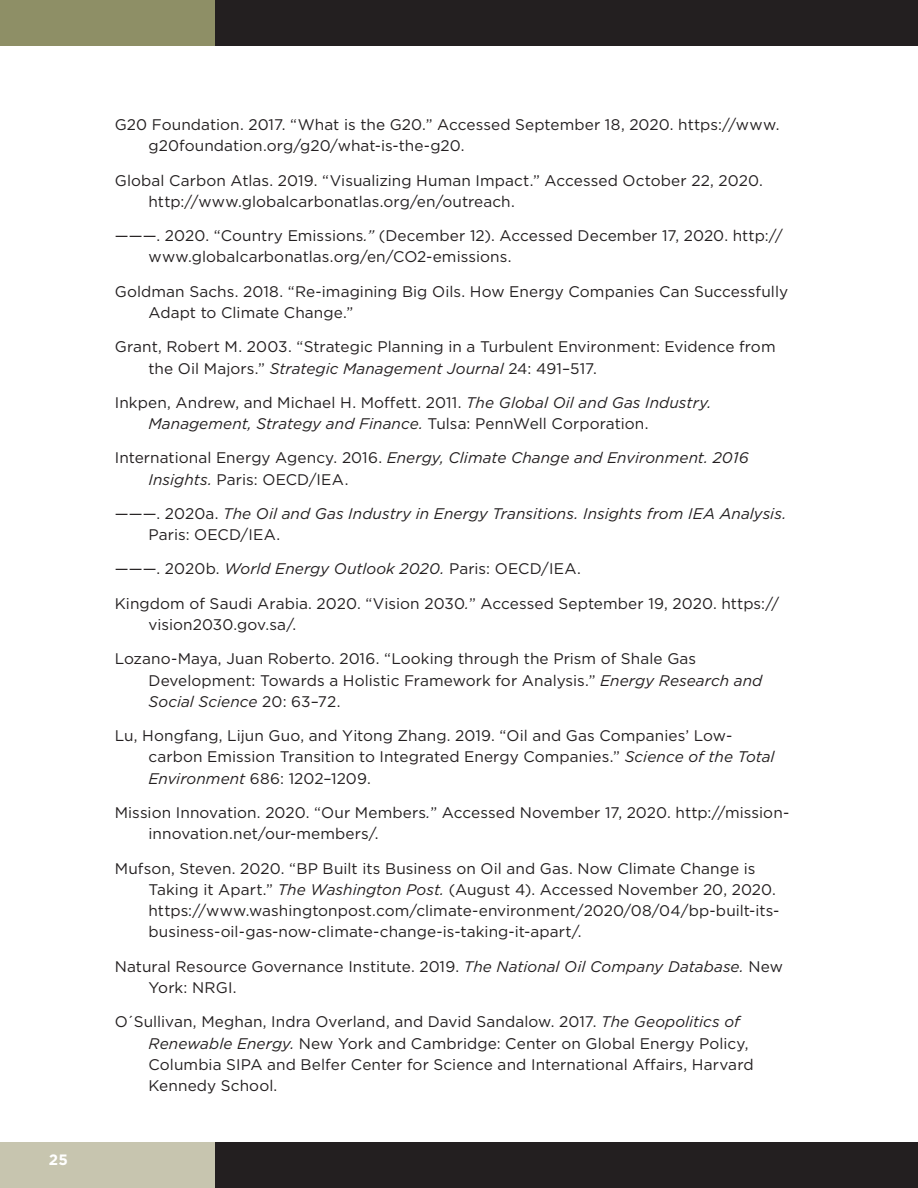
<style>
.page{position:relative;width:918px;height:1188px;background:#fff}
.page>*{position:absolute;margin:0;border:0;box-sizing:border-box;transform-origin:0 0}
.References_-_Hanging{font:15.3px/21.3px "Gotham";letter-spacing:.005em;color:#231f20}
.References_-_Hanging-2{font:italic 15.3px/21.3px "Gotham";letter-spacing:.005em;color:#231f20}
.t1{font:700 15px "Gotham";color:#fff}
.s1{font-style:italic}
.s2{font-style:normal}
</style>
<div class="page">
<div style="left:0;top:1143px;width:215px;height:45px;background:#c7c5af"></div>
<div style="left:0;top:0;width:215px;height:45px;background:#8e8f66"></div>
<div style="left:215px;top:1143px;width:703px;height:45px;background:#231f20"></div>
<div style="left:215px;top:0;width:703px;height:45px;background:#231f20"></div>
<p class="t1" style="left:49px;top:1150px;width:20px">25</p>
<p class="References_-_Hanging" style="left:148px;top:114px;width:632px;text-indent:-34px">G20 Foundation. 2017. “What is the G20.” Accessed September 18, 2020. https://www. g20foundation.org/g20/what-is-the-g20.</p>
<p class="References_-_Hanging" style="left:148px;top:169px;width:616px;text-indent:-34px">Global Carbon Atlas. 2019. “Visualizing Human Impact.” Accessed October 22, 2020. http://www.globalcarbonatlas.org/en/outreach.</p>
<p class="References_-_Hanging" style="left:148px;top:225px;width:636px;text-indent:-34px">———. 2020. “Country Emissions<span class="s1">.”</span> (December 12). Accessed December 17, 2020. http:// www.globalcarbonatlas.org/en/CO2-emissions.</p>
<p class="References_-_Hanging" style="left:148px;top:280px;width:641px;text-indent:-34px">Goldman Sachs. 2018. “Re-imagining Big Oils. How Energy Companies Can Successfully<br>Adapt to Climate Change.”</p>
<p class="References_-_Hanging" style="left:148px;top:336px;width:629px;text-indent:-34px">Grant, Robert M. 2003. “Strategic Planning in a Turbulent Environment: Evidence from the Oil Majors.” <span class="s1">Strategic Management Journal</span> 24: 491–517.</p>
<p class="References_-_Hanging" style="left:148px;top:391px;width:564px;text-indent:-34px">Inkpen, Andrew, and Michael H. Moffett. 2011. <span class="s1">The Global Oil and Gas Industry.<br>Management, Strategy and Finance.</span> Tulsa: PennWell Corporation.</p>
<p class="References_-_Hanging-2" style="left:148px;top:447px;width:602px;text-indent:-34px"><span class="s2">International Energy Agency. 2016.</span> Energy, Climate Change and Environment. 2016<br>Insights. <span class="s2">Paris: OECD/IEA.</span></p>
<p class="References_-_Hanging-2" style="left:148px;top:503px;width:639px;text-indent:-34px"><span class="s2">———. 2020a.</span> The Oil and Gas Industry in Energy Transitions. Insights from IEA Analysis.<br><span class="s2">Paris: OECD/IEA.</span></p>
<p class="References_-_Hanging" style="left:115px;top:558px;width:468px">———. 2020b. <span class="s1">World Energy Outlook 2020.</span> Paris: OECD/IEA.</p>
<p class="References_-_Hanging" style="left:148px;top:592px;width:632px;text-indent:-34px">Kingdom of Saudi Arabia. 2020. “Vision 2030<span class="s1">.</span>” Accessed September 19, 2020. https:// vision2030.gov.sa/.</p>
<p class="References_-_Hanging" style="left:148px;top:648px;width:615px;text-indent:-34px">Lozano-Maya, Juan Roberto. 2016. “Looking through the Prism of Shale Gas<br>Development: Towards a Holistic Framework for Analysis.” <span class="s1">Energy Research and<br>Social Science</span> 20: 63–72.</p>
<p class="References_-_Hanging" style="left:148px;top:725px;width:628px;text-indent:-34px">Lu, Hongfang, Lijun Guo, and Yitong Zhang. 2019. “Oil and Gas Companies’ Low&shy;carbon Emission Transition to Integrated Energy Companies.” <span class="s1">Science of the Total<br>Environment</span> 686: 1202–1209.</p>
<p class="References_-_Hanging" style="left:148px;top:802px;width:642px;text-indent:-34px">Mission Innovation. 2020. “Our Members<span class="s1">.</span>” Accessed November 17, 2020. http://mission&shy;innovation.net/our-members/.</p>
<p class="References_-_Hanging" style="left:148px;top:857px;width:633px;text-indent:-34px">Mufson, Steven. 2020. “BP Built its Business on Oil and Gas. Now Climate Change is Taking it Apart.” <span class="s1">The Washington Post.</span> (August 4). Accessed November 20, 2020. https://www.washingtonpost.com/climate-environment/2020/08/04/bp-built-its&shy;business-oil-gas-now-climate-change-is-taking-it-apart/.</p>
<p class="References_-_Hanging" style="left:148px;top:955px;width:636px;text-indent:-34px">Natural Resource Governance Institute. 2019. <span class="s1">The National Oil Company Database.</span> New<br>York: NRGI.</p>
<p class="References_-_Hanging" style="left:148px;top:1011px;width:607px;text-indent:-34px">O´Sullivan, Meghan, Indra Overland, and David Sandalow. 2017. <span class="s1">The Geopolitics of Renewable Energy.</span> New York and Cambridge: Center on Global Energy Policy, Columbia SIPA and Belfer Center for Science and International Affairs, Harvard Kennedy School.</p>
</div>
